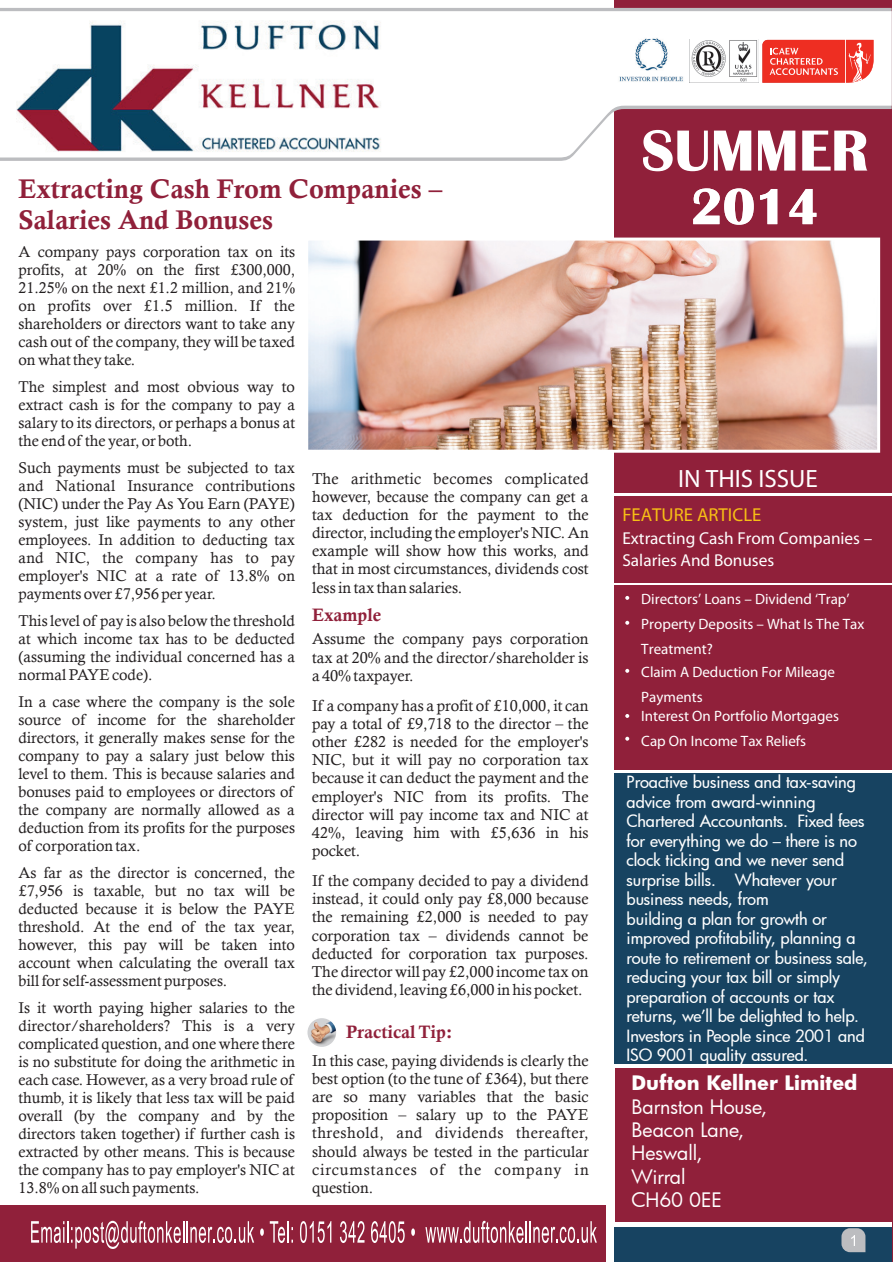
<style>
.page{position:relative;width:893px;height:1263px;background:#fff}
.page>*{position:absolute;margin:0;border:0;box-sizing:border-box;transform-origin:0 0}
.t1{font:700 60px "Britannic";color:#fff}
.t2{font:700 52.8px "Britannic";color:#fff}
.t3{font:27px/30.9px "Calis MT Bol";color:#90203a}
.t4{font:25.05px "Beatles";color:#fff}
.t5{font:19.5px/23.4px "Futura";color:#fff}
.t6{font:700 19.5px "Futura";color:#fff}
.t7{font:18.75px "Beatles";color:#f7bf15}
.t8{font:18px "Calis MT Bol";color:#90203a}
.t9{font:17.25px/22.2px "Beatles";color:#fff}
.t10{font:500 16.5px/19.5px "Futura";letter-spacing:-.005em;color:#fff}
.t11{font:15.75px/18.1px "Calisto";color:#231f20;text-align:justify}
.t12{font:15.6px/18px "Calisto";color:#231f20;text-align:justify}
.t13{font:15px/25px "Beatles";color:#fff}
</style>
<div class="page">
<div style="left:615px;top:1068px;width:277px;height:193px;background:#90203a"></div>
<div style="left:613px;top:0;width:278px;height:582px;background:#90203a"></div>
<svg style="left:0;top:8px;width:891px;height:153px;fill:#bcbdc0"></svg>
<svg style="left:0;top:11px;width:891px;height:147px"></svg>
<div style="left:0;top:1205px;width:606px;height:56px;background:#90203a"></div>
<img style="left:308px;top:238px;width:572px;height:215px">
<div style="left:613px;top:1222px;width:278px;height:39px;background:#fff"></div>
<div style="left:613px;top:1227px;width:278px;height:34px;background:#174361"></div>
<svg style="left:841px;top:1228px;width:24px;height:24px"></svg>
<div style="left:613px;top:585px;width:278px;height:185px;background:#90203a"></div>
<svg style="left:625px;top:621px;width:4px;height:4px"></svg>
<svg style="left:625px;top:669px;width:4px;height:4px"></svg>
<svg style="left:625px;top:714px;width:4px;height:4px"></svg>
<svg style="left:625px;top:737px;width:4px;height:4px"></svg>
<svg style="left:625px;top:596px;width:4px;height:4px"></svg>
<hr style="left:613px;top:494px;width:278px;height:2px;background:#fff">
<svg style="left:307px;top:1018px;width:29px;height:29px"></svg>
<div style="left:613px;top:773px;width:278px;height:291px;background:#174361"></div>
<svg style="left:762px;top:40px;width:112px;height:43px;background:#f04f45"></svg>
<img style="left:615px;top:37px;width:71px;height:47px">
<img style="left:689px;top:39px;width:70px;height:43px">
<img style="left:16px;top:13px;width:366px;height:140px">
<svg style="left:31px;top:1221px;width:223px;height:28px"></svg>
<svg style="left:260px;top:1228px;width:4px;height:8px"></svg>
<svg style="left:270px;top:1221px;width:23px;height:22px"></svg>
<svg style="left:300px;top:1221px;width:31px;height:22px"></svg>
<svg style="left:340px;top:1221px;width:24px;height:22px"></svg>
<svg style="left:371px;top:1221px;width:33px;height:22px"></svg>
<svg style="left:411px;top:1228px;width:4px;height:8px"></svg>
<svg style="left:425px;top:1221px;width:98px;height:22px"></svg>
<hr style="left:525px;top:1221px;width:2px;height:22px;background:#fff">
<svg style="left:529px;top:1221px;width:68px;height:22px"></svg>
<h1 class="t1" style="left:641px;top:115px;width:229px">SUMMER</h1>
<h3 class="t3" style="left:19px;top:176px;width:425px">Extracting Cash From Companies –<br>Salaries And Bonuses</h3>
<h2 class="t2" style="left:690px;top:175px;width:130px">2014</h2>
<p class="t12" style="left:18px;top:244px;width:278px">A company pays corporation tax on its profits, at 20% on the first £300,000, 21.25% on the next £1.2 million, and 21% on profits over £1.5 million. If the shareholders or directors want to take any cash out of the company, they will be taxed on what they take.</p>
<p class="t12" style="left:18px;top:379px;width:278px">The simplest and most obvious way to extract cash is for the company to pay a salary to its directors, or perhaps a bonus at the end of the year, or both.</p>
<p class="t12" style="left:18px;top:460px;width:278px">Such payments must be subjected to tax and National Insurance contributions (NIC) under the Pay As You Earn (PAYE) system, just like payments to any other employees. In addition to deducting tax and NIC, the company has to pay employer's NIC at a rate of 13.8% on payments over £7,956 per year.</p>
<p class="t12" style="left:18px;top:613px;width:278px">This level of pay is also below the threshold at which income tax has to be deducted (assuming the individual concerned has a normal PAYE code).</p>
<p class="t12" style="left:18px;top:694px;width:278px">In a case where the company is the sole source of income for the shareholder directors, it generally makes sense for the company to pay a salary just below this level to them. This is because salaries and bonuses paid to employees or directors of the company are normally allowed as a deduction from its profits for the purposes of corporation tax.</p>
<p class="t12" style="left:18px;top:865px;width:278px">As far as the director is concerned, the £7,956 is taxable, but no tax will be deducted because it is below the PAYE threshold. At the end of the tax year, however, this pay will be taken into account when calculating the overall tax bill for self-assessment purposes.</p>
<p class="t12" style="left:18px;top:1000px;width:278px">Is it worth paying higher salaries to the director/shareholders? This is a very complicated question, and one where there is no substitute for doing the arithmetic in each case. However, as a very broad rule of thumb, it is likely that less tax will be paid overall (by the company and by the directors taken together) if further cash is extracted by other means. This is because the company has to pay employer's NIC at 13.8% on all such payments.</p>
<p class="t11" style="left:312px;top:471px;width:278px">The arithmetic becomes complicated however, because the company can get a tax deduction for the payment to the director, including the employer's NIC. An example will show how this works, and that in most circumstances, dividends cost less in tax than salaries.</p>
<p class="t8" style="left:312px;top:608px;width:71px">Example</p>
<p class="t11" style="left:312px;top:631px;width:278px">Assume the company pays corporation tax at 20% and the director/shareholder is a 40% taxpayer.</p>
<p class="t11" style="left:312px;top:698px;width:278px">If a company has a profit of £10,000, it can pay a total of £9,718 to the director – the other £282 is needed for the employer's NIC, but it will pay no corporation tax because it can deduct the payment and the employer's NIC from its profits. The director will pay income tax and NIC at 42%, leaving him with £5,636 in his pocket.</p>
<p class="t11" style="left:312px;top:873px;width:278px">If the company decided to pay a dividend instead, it could only pay £8,000 because the remaining £2,000 is needed to pay corporation tax – dividends cannot be deducted for corporation tax purposes.<br>The director will pay £2,000 income tax on the dividend, leaving £6,000 in his pocket.</p>
<p class="t8" style="left:346px;top:1025px;width:108px">Practical Tip:</p>
<p class="t11" style="left:312px;top:1053px;width:278px">In this case, paying dividends is clearly the best option (to the tune of £364), but there are so many variables that the basic proposition – salary up to the PAYE threshold, and dividends thereafter, should always be tested in the particular circumstances of the company in question.</p>
<h3 class="t4" style="left:678px;top:469px;width:141px">IN THIS ISSUE</h3>
<p class="t7" style="left:622px;top:507px;width:140px">FEATURE ARTICLE</p>
<p class="t9" style="left:622px;top:528px;width:251px">Extracting Cash From Companies –<br>Salaries And Bonuses</p>
<p class="t13" style="left:641px;top:588px;width:224px">Directors’ Loans – Dividend ‘Trap’<br>Property Deposits – What Is The Tax<br>Treatment?</p>
<p class="t13" style="left:641px;top:660px;width:195px">Claim A Deduction For Mileage<br>Payments</p>
<p class="t13" style="left:641px;top:705px;width:199px">Interest On Portfolio Mortgages<br>Cap On Income Tax Reliefs</p>
<p class="t10" style="left:626px;top:774px;width:243px">Proactive business and tax-saving advice from award-winning<br>Chartered Accountants. Fixed fees for everything we do – there is no clock ticking and we never send surprise bills. Whatever your business needs, from<br>building a plan for growth or improved profitability, planning a route to retirement or business sale, reducing your tax bill or simply preparation of accounts or tax returns, we’ll be delighted to help.<br>Investors in People since 2001 and<br>ISO 9001 quality assured.</p>
<p class="t6" style="left:631px;top:1074px;width:227px">Dufton Kellner Limited</p>
<p class="t5" style="left:631px;top:1096px;width:138px">Barnston House,<br>Beacon Lane,<br>Heswall,<br>Wirral<br>CH60 0EE</p>
</div>
